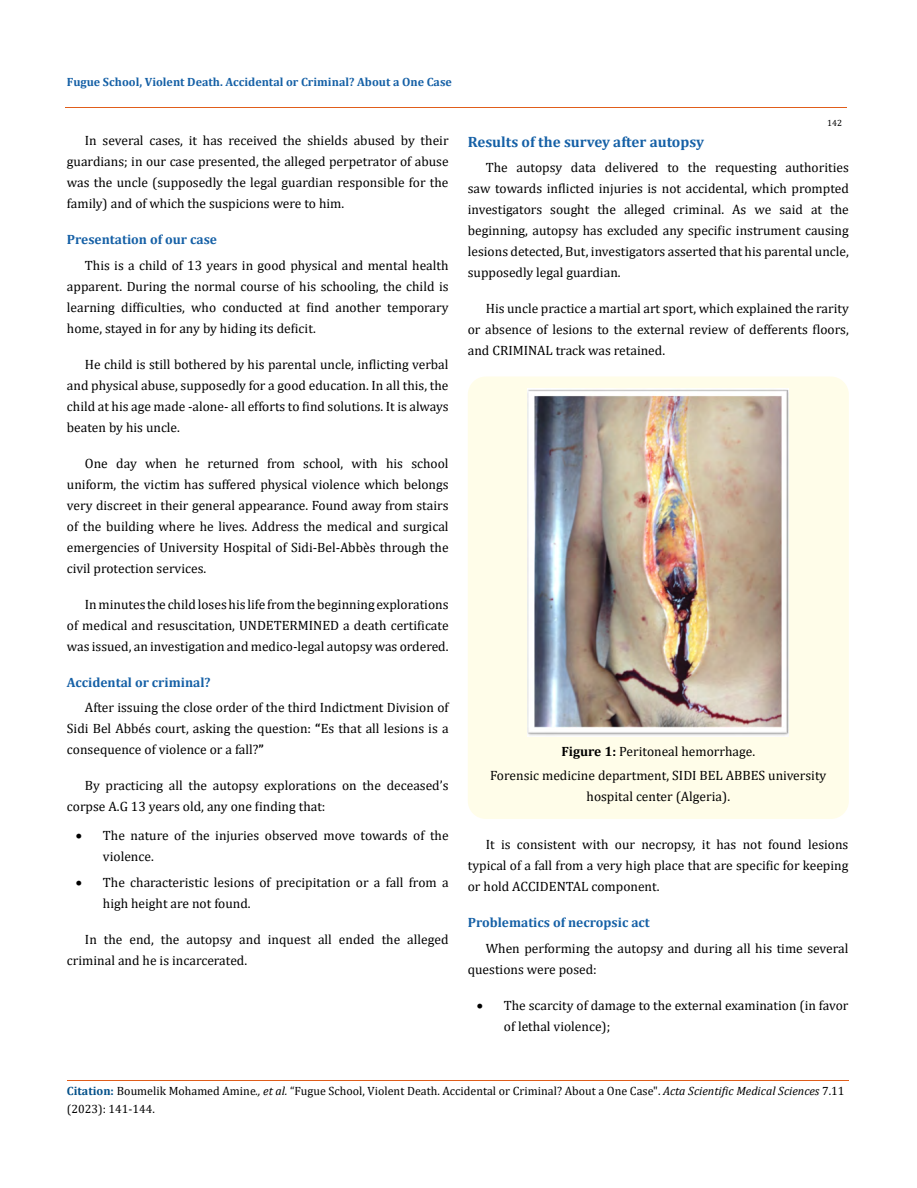
<style>
.page{position:relative;width:917px;height:1188px;background:#fff}
.page>*{position:absolute;margin:0;border:0;box-sizing:border-box;transform-origin:0 0}
.t1{font:700 15px "Cambria";color:#1560a6}
.t2{font:13.5px/21px "Cambria";color:#000;text-align:justify}
.t3{font:700 13.5px "Cambria";color:#1560a6}
.t4{font:12px/18px "Cambria";color:#000}
.t5{font:700 12px "Cambria";color:#1560a6}
.t6{font:9px "Cambria";color:#000}
.s1{font-weight:700}
.s2{font-weight:700;color:#035089}
.s3{font-style:italic}
</style>
<div class="page">
<div style="left:468px;top:376px;width:380px;height:443px;background:#fffde9;border-radius:18px"></div>
<img style="left:527px;top:388px;width:262px;height:349px">
<hr style="left:65px;top:108px;width:782px;height:1px;background:#e05d1a">
<hr style="left:67px;top:1080px;width:781px;height:1px;background:#e05d1a">
<p class="t5" style="left:67px;top:73px;width:386px">Fugue School, Violent Death. Accidental or Criminal? About a One Case</p>
<p class="t2" style="left:67px;top:130px;width:383px;text-indent:18px">In several cases, it has received the shields abused by their guardians; in our case presented, the alleged perpetrator of abuse was the uncle (supposedly the legal guardian responsible for the family) and of which the suspicions were to him.</p>
<p class="t3" style="left:67px;top:230px;width:152px">Presentation of our case</p>
<p class="t2" style="left:67px;top:255px;width:383px;text-indent:18px">This is a child of 13 years in good physical and mental health apparent. During the normal course of his schooling, the child is learning difficulties, who conducted at find another temporary home, stayed in for any by hiding its deficit.</p>
<p class="t2" style="left:67px;top:354px;width:383px;text-indent:18px">He child is still bothered by his parental uncle, inflicting verbal and physical abuse, supposedly for a good education. In all this, the child at his age made -alone- all efforts to find solutions. It is always beaten by his uncle.</p>
<p class="t2" style="left:67px;top:453px;width:383px;text-indent:18px">One day when he returned from school, with his school uniform, the victim has suffered physical violence which belongs very discreet in their general appearance. Found away from stairs of the building where he lives. Address the medical and surgical emergencies of University Hospital of Sidi-Bel-Abbès through the civil protection services.</p>
<p class="t2" style="left:67px;top:594px;width:383px;text-indent:18px">In minutes the child loses his life from the beginning explorations of medical and resuscitation, UNDETERMINED a death certificate was issued, an investigation and medico-legal autopsy was ordered.</p>
<p class="t3" style="left:67px;top:673px;width:145px">Accidental or criminal?</p>
<p class="t2" style="left:67px;top:697px;width:383px;text-indent:18px">After issuing the close order of the third Indictment Division of Sidi Bel Abbés court, asking the question: <span class="s1">“</span>Es that all lesions is a consequence of violence or a fall?<span class="s1">”</span></p>
<p class="t2" style="left:67px;top:775px;width:383px;text-indent:18px">By practicing all the autopsy explorations on the deceased’s corpse A.G 13 years old, any one finding that:</p>
<p class="t2" style="left:103px;top:825px;width:347px;text-indent:-27px">• The nature of the injuries observed move towards of the violence.</p>
<p class="t2" style="left:103px;top:871px;width:347px;text-indent:-27px">• The characteristic lesions of precipitation or a fall from a high height are not found.</p>
<p class="t2" style="left:67px;top:928px;width:383px;text-indent:18px">In the end, the autopsy and inquest all ended the alleged criminal and he is incarcerated.</p>
<p class="t6" style="left:827px;top:118px;width:16px">142</p>
<p class="t1" style="left:468px;top:131px;width:238px">Results of the survey after autopsy</p>
<p class="t2" style="left:468px;top:157px;width:382px;text-indent:18px">The autopsy data delivered to the requesting authorities saw towards inflicted injuries is not accidental, which prompted investigators sought the alleged criminal. As we said at the beginning, autopsy has excluded any specific instrument causing lesions detected, But, investigators asserted that his parental uncle, supposedly legal guardian.</p>
<p class="t2" style="left:468px;top:298px;width:382px;text-indent:18px">His uncle practice a martial art sport, which explained the rarity or absence of lesions to the external review of defferents floors, and CRIMINAL track was retained.</p>
<p class="t2" style="left:490px;top:739px;width:337px;line-height:24px;text-align:center"><span class="s1">Figure 1:</span> Peritoneal hemorrhage.<br>Forensic medicine department, SIDI BEL ABBES university</p>
<p class="t2" style="left:586px;top:786px;width:145px">hospital center (Algeria).</p>
<p class="t2" style="left:468px;top:834px;width:382px;text-indent:18px">It is consistent with our necropsy, it has not found lesions typical of a fall from a very high place that are specific for keeping or hold ACCIDENTAL component.</p>
<p class="t3" style="left:468px;top:913px;width:183px">Problematics of necropsic act</p>
<p class="t2" style="left:468px;top:937px;width:382px;text-indent:18px">When performing the autopsy and during all his time several questions were posed:</p>
<p class="t2" style="left:504px;top:994px;width:346px;text-indent:-27px">• The scarcity of damage to the external examination (in favor of lethal violence);</p>
<p class="t4" style="left:67px;top:1082px;width:779px"><span class="s2">Citation:</span> Boumelik Mohamed Amine<span class="s3">., et al.</span> “Fugue School, Violent Death. Accidental or Criminal? About a One Case". <span class="s3">Acta Scientific Medical Sciences</span> 7.11 (2023): 141-144.</p>
</div>
